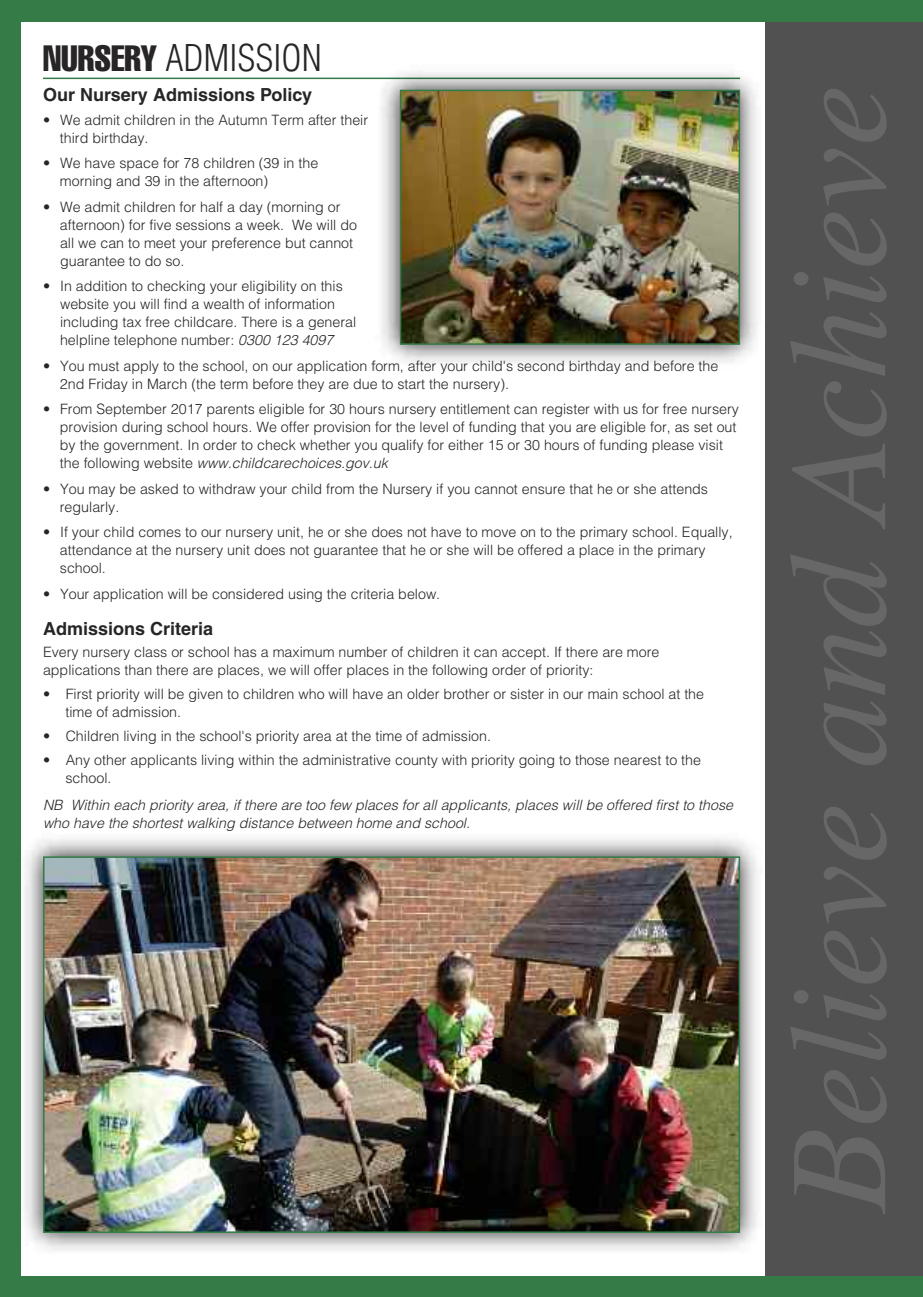
<style>
.page{position:relative;width:923px;height:1297px;background:#fff}
.page>*{position:absolute;margin:0;border:0;box-sizing:border-box;transform-origin:0 0}
.t1{font:italic 139.5px "Times";color:#686767}
.t2{font:300 condensed 36px "Helvetica";color:#272526}
.t3{font:700 18px "Helvetica";color:#272526}
.t4{font:300 14.25px/18px "Helvetica";color:#272526}
.t5{font:italic 300 14.25px/18px "Helvetica";color:#272526}
.s1{font-weight:400;font-stretch:extra-condensed}
.s2{font-style:italic}
</style>
<div class="page">
<div style="left:765px;top:0;width:158px;height:1297px;background:#525152"></div>
<hr style="left:43px;top:78px;width:697px;height:1px;background:#347b48">
<div style="left:0;top:0;width:21px;height:1297px;background:#347b48"></div>
<div style="left:0;top:0;width:923px;height:21px;background:#347b48"></div>
<div style="left:0;top:1276px;width:923px;height:21px;background:#347b48"></div>
<img style="left:374px;top:71px;width:384px;height:292px">
<img style="left:403px;top:93px;width:334px;height:249px">
<div style="left:400px;top:90px;width:340px;height:255px;border:2px solid #347b48"></div>
<img style="left:24px;top:838px;width:734px;height:413px">
<img style="left:46px;top:859px;width:691px;height:371px">
<div style="left:43px;top:856px;width:697px;height:377px;border:2px solid #347b48"></div>
<h2 class="t2" style="left:43px;top:37px;width:280px"><span class="s1">NURSERY</span> ADMISSION</h2>
<p class="t3" style="left:43px;top:88px;width:271px">Our Nursery Admissions Policy</p>
<p class="t4" style="left:60px;top:110px;width:310px;text-indent:-17px">• We admit children in the Autumn Term after their third birthday.</p>
<p class="t4" style="left:60px;top:153px;width:260px;text-indent:-17px">• We have space for 78 children (39 in the morning and 39 in the afternoon)</p>
<p class="t4" style="left:60px;top:197px;width:298px;text-indent:-17px">• We admit children for half a day (morning or afternoon) for five sessions a week. We will do all we can to meet your preference but cannot guarantee to do so.</p>
<p class="t4" style="left:60px;top:276px;width:298px;text-indent:-17px">• In addition to checking your eligibility on this website you will find a wealth of information including tax free childcare. There is a general helpline telephone number: <span class="s2">0300 123 4097</span></p>
<p class="t4" style="left:60px;top:356px;width:660px;text-indent:-17px">• You must apply to the school, on our application form, after your child's second birthday and before the<br>2nd Friday in March (the term before they are due to start the nursery).</p>
<p class="t4" style="left:60px;top:399px;width:680px;text-indent:-17px">• From September 2017 parents eligible for 30 hours nursery entitlement can register with us for free nursery provision during school hours. We offer provision for the level of funding that you are eligible for, as set out by the government. In order to check whether you qualify for either 15 or 30 hours of funding please visit the following website <span class="s2">www.childcarechoices.gov.uk</span></p>
<p class="t4" style="left:60px;top:479px;width:649px;text-indent:-17px">• You may be asked to withdraw your child from the Nursery if you cannot ensure that he or she attends regularly.</p>
<p class="t4" style="left:60px;top:522px;width:674px;text-indent:-17px">• If your child comes to our nursery unit, he or she does not have to move on to the primary school. Equally, attendance at the nursery unit does not guarantee that he or she will be offered a place in the primary school.</p>
<p class="t4" style="left:43px;top:584px;width:399px">• Your application will be considered using the criteria below.</p>
<p class="t3" style="left:43px;top:622px;width:172px">Admissions Criteria</p>
<p class="t4" style="left:43px;top:642px;width:618px">Every nursery class or school has a maximum number of children it can accept. If there are more applications than there are places, we will offer places in the following order of priority:</p>
<p class="t4" style="left:66px;top:684px;width:640px;text-indent:-22px">• First priority will be given to children who will have an older brother or sister in our main school at the time of admission.</p>
<p class="t4" style="left:43px;top:726px;width:449px">• Children living in the school's priority area at the time of admission.</p>
<p class="t4" style="left:66px;top:750px;width:637px;text-indent:-22px">• Any other applicants living within the administrative county with priority going to those nearest to the school.</p>
<p class="t5" style="left:43px;top:796px;width:691px">NB Within each priority area, if there are too few places for all applicants, places will be offered first to those who have the shortest walking distance between home and school.</p>
<h1 class="t1" style="left:755px;top:1213px;width:1130px;rotate:-90deg">Believe and Achieve</h1>
</div>
